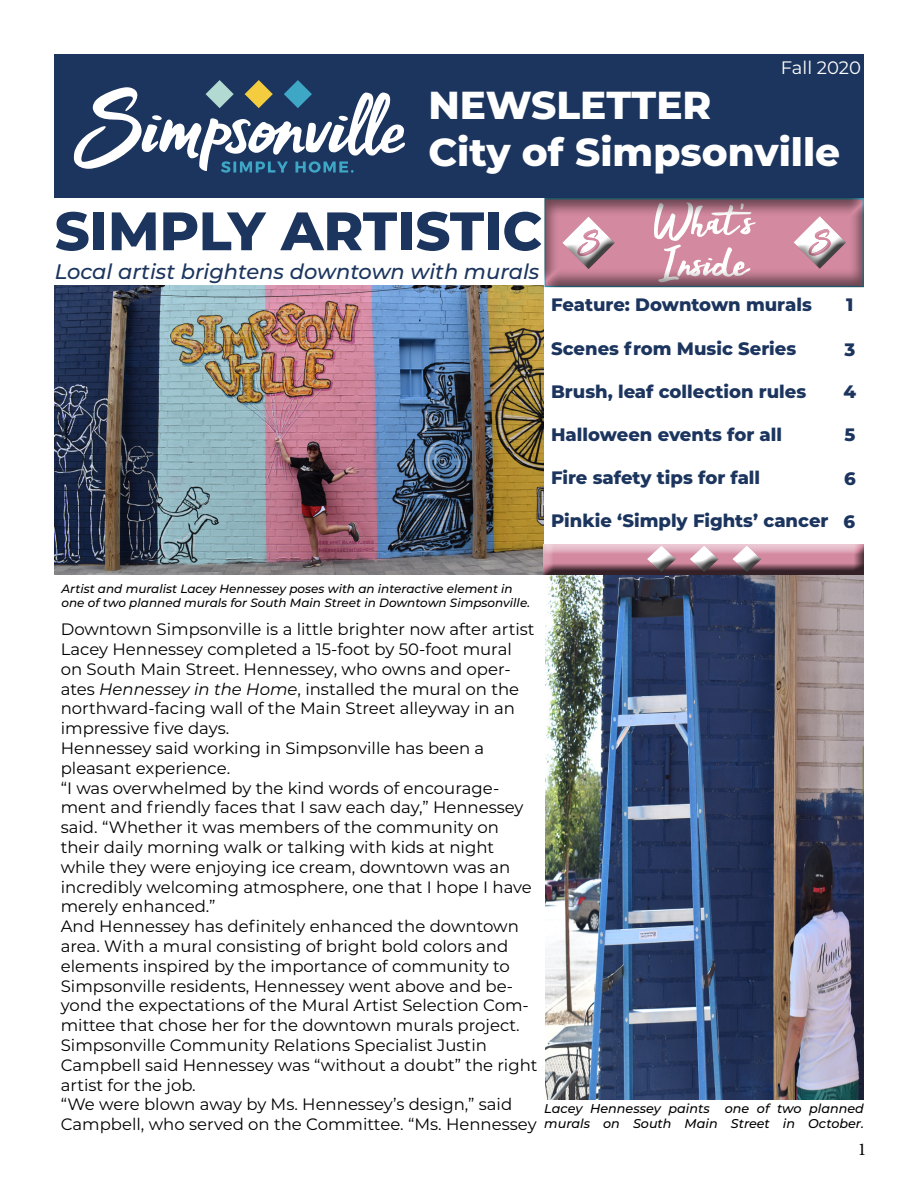
<style>
.page{position:relative;width:918px;height:1188px;background:#fff}
.page>*{position:absolute;margin:0;border:0;box-sizing:border-box;transform-origin:0 0}
.t1{font:800 54px "Montserrat";color:#1c355e}
.t2{font:52.5px/42px "Mak Dah";color:#fff}
.t3{font:800 39px/46.8px "Montserrat";color:#fff}
.t4{font:italic 500 21px "Montserrat";color:#1c355e}
.t5{font:800 18px "Montserrat";color:#1c355e}
.t6{font:18px "Montserrat";letter-spacing:-.005em;color:#fff}
.t7{font:18px "Minion Pro";color:#000}
.t8{font:16.5px/19.8px "Montserrat";color:#000}
.t9{font:italic 500 12.75px/15.3px "Montserrat";color:#000}
.t10{font:italic 500 12px/14.4px "Montserrat";color:#000}
.s1{font-style:italic}
</style>
<div class="page">
<div style="left:54px;top:55px;width:810px;height:143px;background:#1c355e"></div>
<svg style="left:74px;top:80px;width:331px;height:93px"></svg>
<img style="left:54px;top:286px;width:490px;height:288px">
<div style="left:530px;top:188px;width:346px;height:112px;background:#000;opacity:.5"></div>
<div style="left:552px;top:207px;width:71px;height:45px;background:#fff;opacity:.75"></div>
<div style="left:554px;top:234px;width:71px;height:37px;background:#000;opacity:.75"></div>
<div style="left:783px;top:206px;width:71px;height:45px;background:#fff;opacity:.75"></div>
<div style="left:785px;top:233px;width:72px;height:38px;background:#000;opacity:.75"></div>
<img style="left:545px;top:577px;width:319px;height:522px">
<div style="left:533px;top:535px;width:340px;height:42px;background:#fff;opacity:.75"></div>
<div style="left:537px;top:536px;width:338px;height:41px;background:#000;opacity:.75"></div>
<div style="left:636px;top:535px;width:134px;height:33px;background:#fff;opacity:.75"></div>
<div style="left:639px;top:550px;width:133px;height:25px;background:#000;opacity:.75"></div>
<p class="t6" style="left:781px;top:56px;width:82px">Fall 2020</p>
<h3 class="t3" style="left:428px;top:79px;width:413px">NEWSLETTER<br>City of Simpsonville</h3>
<h1 class="t1" style="left:55px;top:191px;width:489px">SIMPLY ARTISTIC</h1>
<p class="t4" style="left:55px;top:257px;width:486px">Local artist brightens downtown with murals</p>
<h2 class="t2" style="left:654px;top:203px;width:102px">What’s<br>Inside</h2>
<p class="t5" style="left:551px;top:292px;width:262px">Feature: Downtown murals</p>
<p class="t5" style="left:551px;top:335px;width:247px">Scenes from Music Series</p>
<p class="t5" style="left:551px;top:378px;width:257px">Brush, leaf collection rules</p>
<p class="t5" style="left:551px;top:421px;width:233px">Halloween events for all</p>
<p class="t5" style="left:551px;top:465px;width:211px">Fire safety tips for fall</p>
<p class="t5" style="left:551px;top:508px;width:279px">Pinkie ‘Simply Fights’ cancer</p>
<p class="t5" style="left:846px;top:292px;width:9px">1</p>
<p class="t5" style="left:844px;top:336px;width:12px">3</p>
<p class="t5" style="left:844px;top:379px;width:14px">4</p>
<p class="t5" style="left:844px;top:422px;width:12px">5</p>
<p class="t5" style="left:844px;top:466px;width:13px">6</p>
<p class="t5" style="left:843px;top:509px;width:13px">6</p>
<p class="t10" style="left:62px;top:581px;width:470px">Artist and muralist Lacey Hennessey poses with an interactive element in one of two planned murals for South Main Street in Downtown Simpsonville.</p>
<p class="t8" style="left:61px;top:619px;width:478px">Downtown Simpsonville is a little brighter now after artist Lacey Hennessey completed a 15-foot by 50-foot mural on South Main Street. Hennessey, who owns and oper&shy;ates <span class="s1">Hennessey in the Home</span>, installed the mural on the northward-facing wall of the Main Street alleyway in an impressive five days.<br>Hennessey said working in Simpsonville has been a pleasant experience.<br>“I was overwhelmed by the kind words of encourage&shy;ment and friendly faces that I saw each day,” Hennessey said. “Whether it was members of the community on their daily morning walk or talking with kids at night while they were enjoying ice cream, downtown was an incredibly welcoming atmosphere, one that I hope I have merely enhanced.”<br>And Hennessey has definitely enhanced the downtown area. With a mural consisting of bright bold colors and elements inspired by the importance of community to Simpsonville residents, Hennessey went above and be&shy;yond the expectations of the Mural Artist Selection Com&shy;mittee that chose her for the downtown murals project.<br>Simpsonville Community Relations Specialist Justin Campbell said Hennessey was “without a doubt” the right artist for the job.<br>“We were blown away by Ms. Hennessey’s design,” said Campbell, who served on the Committee. “Ms. Hennessey</p>
<p class="t9" style="left:544px;top:1100px;width:321px">Lacey Hennessey paints one of two planned murals on South Main Street in October.</p>
<p class="t7" style="left:858px;top:1138px;width:10px">1</p>
</div>
